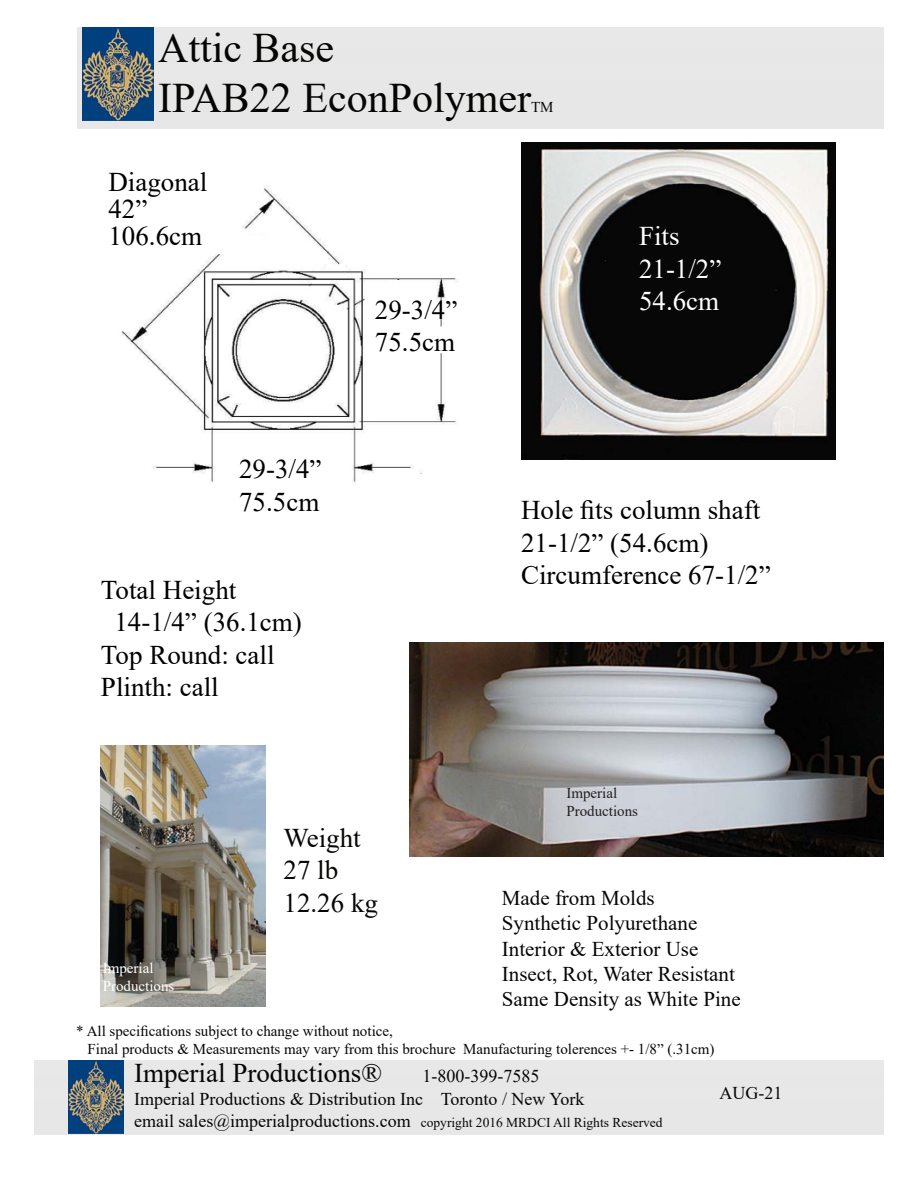
<style>
.page{position:relative;width:918px;height:1188px;background:#fff}
.page>*{position:absolute;margin:0;border:0;box-sizing:border-box;transform-origin:0 0}
.t1{font:42px "Times New Roman";color:#060705}
.t2{font:27px "Times New Roman";color:#000}
.t3{font:27px "Times New Roman";color:#060705}
.t4{font:27px "Times New Roman";color:#fff}
.t5{font:21px "Times New Roman";color:#060705}
.t6{font:18px "Times New Roman";color:#060705}
.t7{font:15px "Times New Roman";color:#060705}
.t8{font:15px "Times New Roman";color:#231f20}
.t9{font:15px "Times New Roman";color:#fff}
.t10{font:13.5px "Times New Roman";color:#060705}
.s1{font-size:18px}
</style>
<div class="page">
<div style="left:78px;top:27px;width:806px;height:102px;background:#e7e7e7"></div>
<img style="left:82px;top:27px;width:71px;height:94px">
<img style="left:121px;top:186px;width:337px;height:297px">
<img style="left:101px;top:746px;width:164px;height:261px">
<img style="left:410px;top:643px;width:474px;height:213px">
<img style="left:521px;top:143px;width:314px;height:316px">
<div style="left:34px;top:1061px;width:850px;height:73px;background:#e7e7e7"></div>
<img style="left:68px;top:1060px;width:56px;height:73px">
<p class="t1" style="left:158px;top:18px;width:178px">Attic Base</p>
<p class="t1" style="left:158px;top:69px;width:374px">IPAB22 EconPolymer</p>
<p class="t7" style="left:531px;top:97px;width:24px">TM</p>
<p class="t2" style="left:108px;top:163px;width:100px">Diagonal</p>
<p class="t2" style="left:108px;top:190px;width:40px">42”</p>
<p class="t2" style="left:108px;top:217px;width:95px">106.6cm</p>
<p class="t2" style="left:375px;top:291px;width:84px">29-3/4”</p>
<p class="t2" style="left:375px;top:323px;width:82px">75.5cm</p>
<p class="t4" style="left:639px;top:217px;width:42px">Fits</p>
<p class="t4" style="left:639px;top:249px;width:84px">21-1/2”</p>
<p class="t4" style="left:639px;top:282px;width:82px">54.6cm</p>
<p class="t2" style="left:239px;top:450px;width:84px">29-3/4”</p>
<p class="t2" style="left:239px;top:483px;width:82px">75.5cm</p>
<p class="t2" style="left:101px;top:571px;width:137px">Total Height</p>
<p class="t2" style="left:114px;top:603px;width:189px">14-1/4” (36.1cm)</p>
<p class="t2" style="left:101px;top:635px;width:175px">Top Round: call</p>
<p class="t2" style="left:101px;top:668px;width:119px">Plinth: call</p>
<p class="t9" style="left:103px;top:958px;width:52px">Imperial</p>
<p class="t9" style="left:103px;top:976px;width:73px">Productions</p>
<p class="t3" style="left:284px;top:819px;width:79px">Weight</p>
<p class="t3" style="left:284px;top:851px;width:56px">27 lb</p>
<p class="t3" style="left:284px;top:883px;width:96px">12.26 kg</p>
<p class="t2" style="left:521px;top:491px;width:241px">Hole fits column shaft</p>
<p class="t2" style="left:521px;top:524px;width:189px">21-1/2” (54.6cm)</p>
<p class="t2" style="left:521px;top:556px;width:251px">Circumference 67-1/2”</p>
<p class="t8" style="left:566px;top:782px;width:52px">Imperial</p>
<p class="t8" style="left:566px;top:800px;width:73px">Productions</p>
<p class="t5" style="left:502px;top:883px;width:154px">Made from Molds</p>
<p class="t5" style="left:502px;top:909px;width:197px">Synthetic Polyurethane</p>
<p class="t5" style="left:502px;top:934px;width:198px">Interior &amp; Exterior Use</p>
<p class="t5" style="left:502px;top:959px;width:234px">Insect, Rot, Water Resistant</p>
<p class="t5" style="left:502px;top:984px;width:240px">Same Density as White Pine</p>
<p class="t7" style="left:76px;top:1020px;width:318px">* All specifications subject to change without notice,</p>
<p class="t7" style="left:88px;top:1038px;width:629px">Final products &amp; Measurements may vary from this brochure Manufacturing tolerences +- 1/8” (.31cm)</p>
<p class="t3" style="left:134px;top:1054px;width:249px">Imperial Productions®</p>
<p class="t6" style="left:422px;top:1063px;width:118px">1-800-399-7585</p>
<p class="t6" style="left:134px;top:1086px;width:452px">Imperial Productions &amp; Distribution Inc Toronto / New York</p>
<p class="t10" style="left:134px;top:1113px;width:530px"><span class="s1">email sales@imperialproductions.com</span> copyright 2016 MRDCI All Rights Reserved</p>
<p class="t6" style="left:719px;top:1080px;width:64px">AUG-21</p>
</div>
